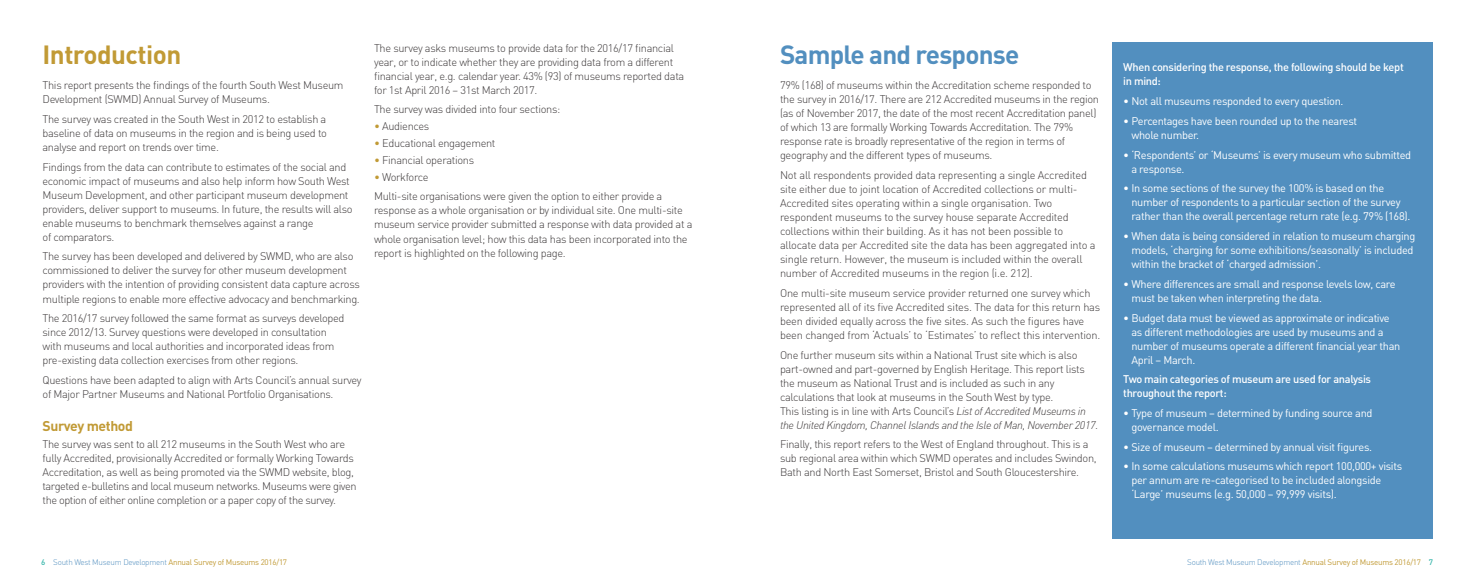
<style>
.page{position:relative;width:1475px;height:582px;background:#fff}
.page>*{position:absolute;margin:0;border:0;box-sizing:border-box;transform-origin:0 0}
.t1{font:700 26px "DIN";letter-spacing:-.03em;color:#528fbf}
.t2{font:700 26px "DIN";letter-spacing:-.02em;color:#c19a35}
.t3{font:700 14px "DIN";letter-spacing:-.03em;color:#c19a35}
.t4{font:300 11px/14px "DIN";letter-spacing:-.03em;color:#3c3839}
.t5{font:11px/14px "DIN";letter-spacing:-.03em;color:#fff}
.t6{font:500 11px/14px "DIN";letter-spacing:-.03em;color:#fff}
.t7{font:8px "DIN";letter-spacing:-.03em;color:#c19a35}
.s1{color:#c19a35}
.s2{font-style:italic}
.s3{font-weight:300}
.s4{font-weight:500;color:#38b6ab}
.s5{font-weight:300;color:#528fbf}
</style>
<div class="page">
<div style="left:1112px;top:43px;width:319px;height:496px;background:#528fbf"></div>
<h1 class="t2" style="left:43px;top:37px;width:140px">Introduction</h1>
<p class="t4" style="left:43px;top:78px;width:302px">This report presents the findings of the fourth South West Museum<br>Development (SWMD) Annual Survey of Museums.</p>
<p class="t4" style="left:43px;top:111px;width:286px;text-align:justify">The survey was created in the South West in 2012 to establish a baseline of data on museums in the region and is being used to analyse and report on trends over time.</p>
<p class="t4" style="left:43px;top:159px;width:311px">Findings from the data can contribute to estimates of the social and economic impact of museums and also help inform how South West Museum Development, and other participant museum development providers, deliver support to museums. In future, the results will also enable museums to benchmark themselves against a range<br>of comparators.</p>
<p class="t4" style="left:43px;top:249px;width:319px">The survey has been developed and delivered by SWMD, who are also commissioned to deliver the survey for other museum development providers with the intention of providing consistent data capture across multiple regions to enable more effective advocacy and benchmarking.</p>
<p class="t4" style="left:43px;top:310px;width:303px">The 2016/17 survey followed the same format as surveys developed since 2012/13. Survey questions were developed in consultation with museums and local authorities and incorporated ideas from pre-existing data collection exercises from other regions.</p>
<p class="t4" style="left:43px;top:372px;width:320px">Questions have been adapted to align with Arts Council’s annual survey of Major Partner Museums and National Portfolio Organisations.</p>
<p class="t3" style="left:43px;top:416px;width:92px">Survey method</p>
<p class="t4" style="left:43px;top:436px;width:315px">The survey was sent to all 212 museums in the South West who are fully Accredited, provisionally Accredited or formally Working Towards Accreditation, as well as being promoted via the SWMD website, blog, targeted e-bulletins and local museum networks. Museums were given the option of either online completion or a paper copy of the survey.</p>
<p class="t4" style="left:374px;top:40px;width:312px">The survey asks museums to provide data for the 2016/17 financial year, or to indicate whether they are providing data from a different financial year, e.g. calendar year. 43% (93) of museums reported data for 1st April 2016 – 31st March 2017.</p>
<p class="t4" style="left:374px;top:102px;width:188px">The survey was divided into four sections:</p>
<p class="t4" style="left:374px;top:119px;width:57px"><span class="s1">•</span> Audiences</p>
<p class="t4" style="left:374px;top:135px;width:123px"><span class="s1">•</span> Educational engagement</p>
<p class="t4" style="left:374px;top:152px;width:102px"><span class="s1">•</span> Financial operations</p>
<p class="t4" style="left:374px;top:166px;width:290px;line-height:19.7px"><span class="s1">•</span> Workforce<br>Multi-site organisations were given the option to either provide a</p>
<p class="t4" style="left:374px;top:203px;width:320px">response as a whole organisation or by individual site. One multi-site museum service provider submitted a response with data provided at a whole organisation level; how this data has been incorporated into the report is highlighted on the following page.</p>
<h1 class="t1" style="left:780px;top:37px;width:241px">Sample and response</h1>
<p class="t4" style="left:780px;top:78px;width:320px">79% (168) of museums within the Accreditation scheme responded to the survey in 2016/17. There are 212 Accredited museums in the region (as of November 2017, the date of the most recent Accreditation panel) of which 13 are formally Working Towards Accreditation. The 79% response rate is broadly representative of the region in terms of geography and the different types of museums.</p>
<p class="t4" style="left:780px;top:167px;width:317px">Not all respondents provided data representing a single Accredited site either due to joint location of Accredited collections or multi-Accredited sites operating within a single organisation. Two respondent museums to the survey house separate Accredited collections within their building. As it has not been possible to allocate data per Accredited site the data has been aggregated into a single return. However, the museum is included within the overall number of Accredited museums in the region (i.e. 212).</p>
<p class="t4" style="left:780px;top:285px;width:322px">One multi-site museum service provider returned one survey which represented all of its five Accredited sites. The data for this return has been divided equally across the five sites. As such the figures have been changed from ‘Actuals’ to ‘Estimates’ to reflect this intervention.</p>
<p class="t4" style="left:780px;top:347px;width:319px">One further museum sits within a National Trust site which is also part-owned and part-governed by English Heritage. This report lists the museum as National Trust and is included as such in any calculations that look at museums in the South West by type.<br>This listing is in line with Arts Council’s <span class="s2">List of Accredited Museums in the United Kingdom, Channel Islands and the Isle of Man, November 2017</span>.</p>
<p class="t4" style="left:780px;top:436px;width:318px">Finally, this report refers to the West of England throughout. This is a sub regional area within which SWMD operates and includes Swindon,<br>Bath and North East Somerset, Bristol and South Gloucestershire.</p>
<p class="t6" style="left:1123px;top:60px;width:282px">When considering the response, the following should be kept in mind:</p>
<p class="t5" style="left:1123px;top:94px;width:222px"><span class="s3">•</span> Not all museums responded to every question.</p>
<p class="t5" style="left:1131px;top:114px;width:227px;text-indent:-8px"><span class="s3">•</span> Percentages have been rounded up to the nearest whole number.</p>
<p class="t5" style="left:1131px;top:148px;width:281px;text-indent:-8px"><span class="s3">•</span> ‘Respondents’ or ‘Museums’ is every museum who submitted a response.</p>
<p class="t5" style="left:1131px;top:181px;width:280px;text-indent:-8px"><span class="s3">•</span> In some sections of the survey the 100% is based on the number of respondents to a particular section of the survey rather than the overall percentage return rate (e.g. 79% (168).</p>
<p class="t5" style="left:1131px;top:229px;width:285px;text-indent:-8px"><span class="s3">•</span> When data is being considered in relation to museum charging models, ‘charging for some exhibitions/seasonally’ is included within the bracket of ‘charged admission’.</p>
<p class="t5" style="left:1131px;top:277px;width:266px;text-indent:-8px"><span class="s3">•</span> Where differences are small and response levels low, care must be taken when interpreting the data.</p>
<p class="t5" style="left:1131px;top:310px;width:270px;text-indent:-8px"><span class="s3">•</span> Budget data must be viewed as approximate or indicative as different methodologies are used by museums and a number of museums operate a different financial year than April – March.</p>
<p class="t6" style="left:1123px;top:371px;width:249px">Two main categories of museum are used for analysis throughout the report:</p>
<p class="t5" style="left:1131px;top:406px;width:242px;text-indent:-8px"><span class="s3">•</span> Type of museum – determined by funding source and governance model.</p>
<p class="t5" style="left:1123px;top:439px;width:250px"><span class="s3">•</span> Size of museum – determined by annual visit figures.</p>
<p class="t5" style="left:1131px;top:459px;width:272px;text-indent:-8px"><span class="s3">•</span> In some calculations museums which report 100,000+ visits per annum are re-categorised to be included alongside ‘Large’ museums (e.g. 50,000 – 99,999 visits).</p>
<p class="t7" style="left:41px;top:557px;width:247px"><span class="s4">6</span> <span class="s5">South West Museum Development</span> Annual Survey of Museums 2016/17</p>
<p class="t7" style="left:1186px;top:557px;width:247px"><span class="s5">South West Museum Development</span> Annual Survey of Museums 2016/17 <span class="s4">7</span></p>
</div>
